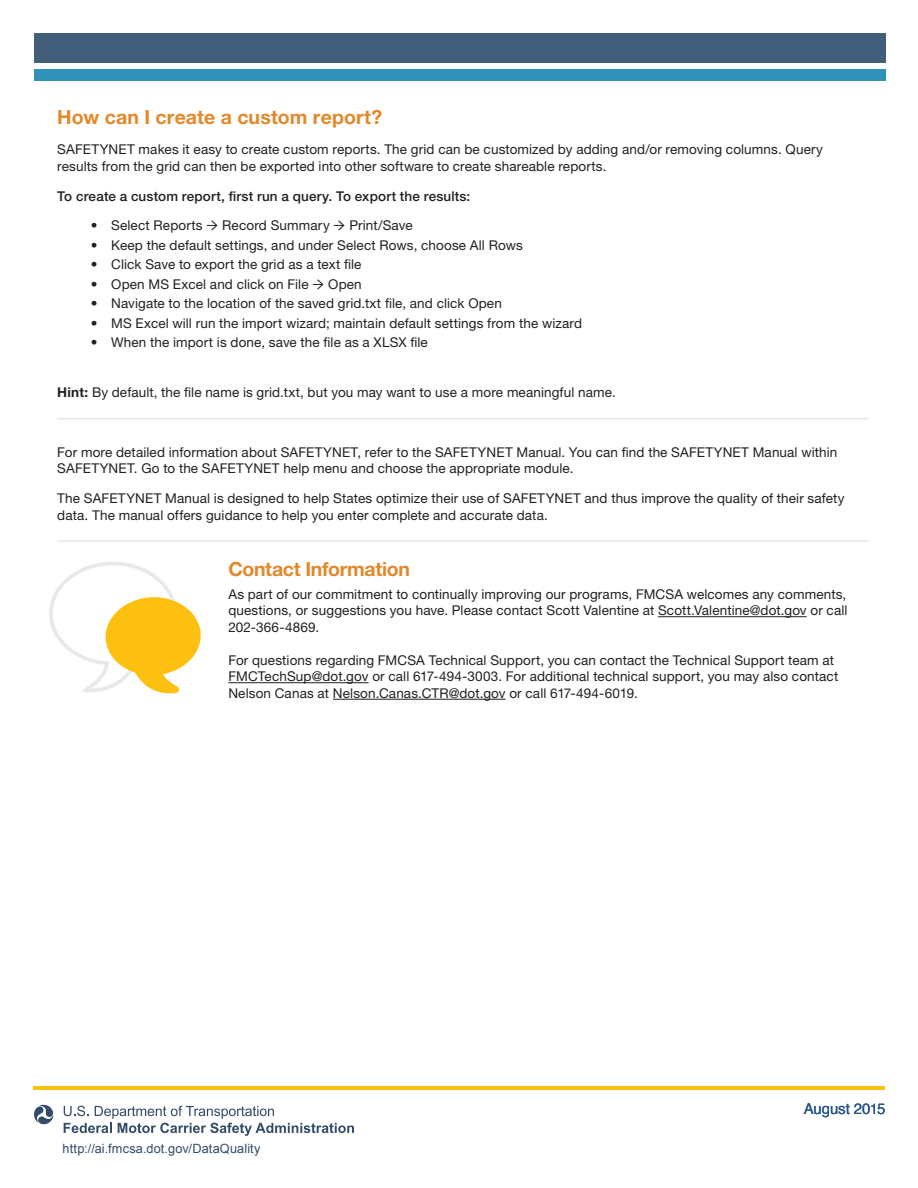
<style>
.page{position:relative;width:918px;height:1188px;background:#fff}
.page>*{position:absolute;margin:0;border:0;box-sizing:border-box;transform-origin:0 0}
.t1{font:700 19.5px "Helvetica Neue LT Std";color:#e3882a}
.t2{font:15px "Helvetica";letter-spacing:-.01em;color:#275587}
.t3{font:13.5px/16.5px "Helvetica Neue LT Std";letter-spacing:.01em;color:#231f20}
.t4{font:500 13.5px "Helvetica Neue LT Std";letter-spacing:.01em;color:#231f20}
.t5{font:12.75px "Arial";letter-spacing:.01em;color:#324c67}
.s1{font-family:"Minion Pro";font-size:18px}
.s2{font-weight:700}
</style>
<div class="page">
<hr style="left:658px;top:616px;width:149px;height:1px;background:#231f20">
<hr style="left:228px;top:682px;width:141px;height:1px;background:#231f20">
<hr style="left:333px;top:699px;width:173px;height:1px;background:#231f20">
<svg style="left:49px;top:562px;width:152px;height:132px"></svg>
<hr style="left:57px;top:418px;width:811px;height:1px;background:#e7e5e5">
<hr style="left:57px;top:540px;width:811px;height:2px;background:#e7e5e5">
<div style="left:34px;top:33px;width:852px;height:30px;background:#415e7b"></div>
<div style="left:34px;top:70px;width:851px;height:11px;background:#3291b9"></div>
<hr style="left:33px;top:1086px;width:852px;height:4px;background:#fdc011">
<svg style="left:34px;top:1105px;width:20px;height:20px"></svg>
<svg style="left:64px;top:1106px;width:290px;height:30px"></svg>
<p class="t1" style="left:57px;top:105px;width:326px">How can I create a custom report?</p>
<p class="t3" style="left:57px;top:141px;width:767px">SAFETYNET makes it easy to create custom reports. The grid can be customized by adding and/or removing columns. Query results from the grid can then be exported into other software to create shareable reports.</p>
<p class="t4" style="left:57px;top:188px;width:415px">To create a custom report, first run a query. To export the results:</p>
<p class="t3" style="left:91px;top:217px;width:323px">• Select Reports <span class="s1">→</span> Record Summary <span class="s1">→</span> Print/Save</p>
<p class="t3" style="left:91px;top:236px;width:433px">• Keep the default settings, and under Select Rows, choose All Rows</p>
<p class="t3" style="left:91px;top:256px;width:272px">• Click Save to export the grid as a text file</p>
<p class="t3" style="left:91px;top:275px;width:272px">• Open MS Excel and click on File <span class="s1">→</span> Open</p>
<p class="t3" style="left:91px;top:295px;width:412px">• Navigate to the location of the saved grid.txt file, and click Open</p>
<p class="t3" style="left:91px;top:314px;width:493px">• MS Excel will run the import wizard; maintain default settings from the wizard</p>
<p class="t3" style="left:91px;top:334px;width:338px">• When the import is done, save the file as a XLSX file</p>
<p class="t3" style="left:57px;top:383px;width:560px"><span class="s2">Hint:</span> By default, the file name is grid.txt, but you may want to use a more meaningful name.</p>
<p class="t3" style="left:57px;top:443px;width:782px">For more detailed information about SAFETYNET, refer to the SAFETYNET Manual. You can find the SAFETYNET Manual within<br>SAFETYNET. Go to the SAFETYNET help menu and choose the appropriate module.</p>
<p class="t3" style="left:57px;top:490px;width:789px">The SAFETYNET Manual is designed to help States optimize their use of SAFETYNET and thus improve the quality of their safety data. The manual offers guidance to help you enter complete and accurate data.</p>
<p class="t1" style="left:228px;top:557px;width:183px">Contact Information</p>
<p class="t3" style="left:228px;top:586px;width:621px;text-align:justify">As part of our commitment to continually improving our programs, FMCSA welcomes any comments, questions, or suggestions you have. Please contact Scott Valentine at Scott.Valentine@dot.gov or call 202-366-4869.</p>
<p class="t3" style="left:228px;top:652px;width:611px">For questions regarding FMCSA Technical Support, you can contact the Technical Support team at<br>FMCTechSup@dot.gov or call 617-494-3003. For additional technical support, you may also contact<br>Nelson Canas at Nelson.Canas.CTR@dot.gov or call 617-494-6019.</p>
<p class="t5" style="left:63px;top:1140px;width:199px">http://ai.fmcsa.dot.gov/DataQuality</p>
<p class="t2" style="left:804px;top:1097px;width:83px">August 2015</p>
</div>
